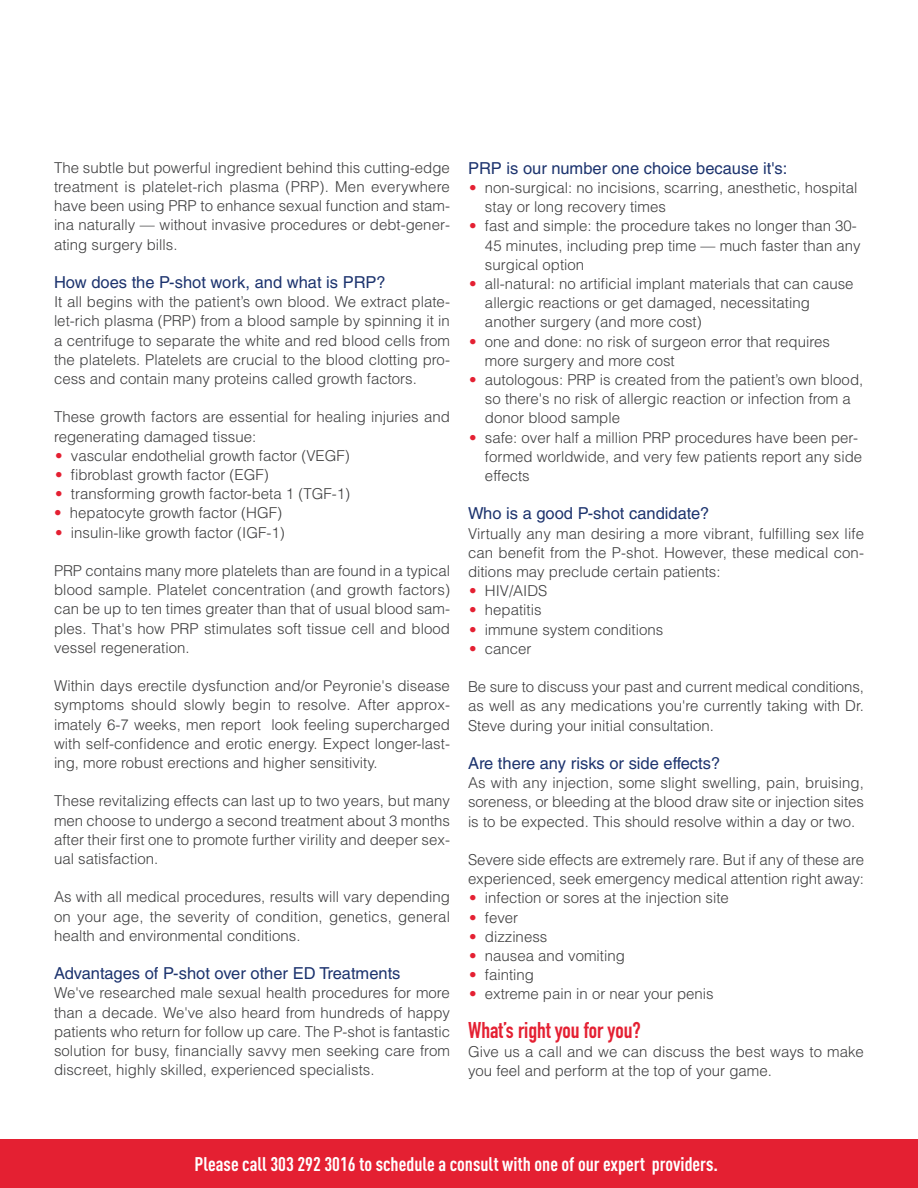
<style>
.page{position:relative;width:918px;height:1188px;background:#fff}
.page>*{position:absolute;margin:0;border:0;box-sizing:border-box;transform-origin:0 0}
.t1{font:700 22.5px "DIN Condensed";color:#e42032}
.t2{font:700 19.5px "DIN Cond";color:#fff}
.t3{font:16.5px "Helvetica LT Std";color:#1c336e}
.t4{font:300 15px/19.2px "Helvetica LT Std";color:#3e3e3f;text-align:justify}
.s1{color:#e42032}
</style>
<div class="page">
<div style="left:0;top:1140px;width:918px;height:48px;background:#e42032"></div>
<p class="t4" style="left:54px;top:159px;width:397px">The subtle but powerful ingredient behind this cutting-edge treatment is platelet-rich plasma (PRP). Men everywhere have been using PRP to enhance sexual function and stam&shy;ina naturally — without invasive procedures or debt-gener&shy;ating surgery bills.</p>
<p class="t3" style="left:54px;top:276px;width:333px">How does the P-shot work, and what is PRP?</p>
<p class="t4" style="left:54px;top:294px;width:398px">It all begins with the patient’s own blood. We extract plate&shy;let-rich plasma (PRP) from a blood sample by spinning it in a centrifuge to separate the white and red blood cells from the platelets. Platelets are crucial to the blood clotting pro&shy;cess and contain many proteins called growth factors.</p>
<p class="t4" style="left:54px;top:409px;width:397px">These growth factors are essential for healing injuries and regenerating damaged tissue:</p>
<p class="t4" style="left:55px;top:447px;width:296px"><span class="s1">•</span> vascular endothelial growth factor (VEGF)</p>
<p class="t4" style="left:55px;top:467px;width:215px"><span class="s1">•</span> fibroblast growth factor (EGF)</p>
<p class="t4" style="left:55px;top:486px;width:297px"><span class="s1">•</span> transforming growth factor-beta 1 (TGF-1)</p>
<p class="t4" style="left:54px;top:505px;width:230px"><span class="s1">•</span> hepatocyte growth factor (HGF)</p>
<p class="t4" style="left:55px;top:524px;width:231px"><span class="s1">•</span> insulin-like growth factor (IGF-1)</p>
<p class="t4" style="left:54px;top:563px;width:398px">PRP contains many more platelets than are found in a typical blood sample. Platelet concentration (and growth factors) can be up to ten times greater than that of usual blood sam&shy;ples. That's how PRP stimulates soft tissue cell and blood vessel regeneration.</p>
<p class="t4" style="left:54px;top:678px;width:398px">Within days erectile dysfunction and/or Peyronie's disease symptoms should slowly begin to resolve. After approx&shy;imately 6-7 weeks, men report look feeling supercharged with self-confidence and erotic energy. Expect longer-last&shy;ing, more robust erections and higher sensitivity.</p>
<p class="t4" style="left:54px;top:793px;width:397px">These revitalizing effects can last up to two years, but many men choose to undergo a second treatment about 3 months after their first one to promote further virility and deeper sex&shy;ual satisfaction.</p>
<p class="t4" style="left:54px;top:889px;width:398px">As with all medical procedures, results will vary depending on your age, the severity of condition, genetics, general health and environmental conditions.</p>
<p class="t3" style="left:54px;top:967px;width:348px">Advantages of P-shot over other ED Treatments</p>
<p class="t4" style="left:54px;top:985px;width:398px">We've researched male sexual health procedures for more than a decade. We've also heard from hundreds of happy patients who return for follow up care. The P-shot is fantastic solution for busy, financially savvy men seeking care from discreet, highly skilled, experienced specialists.</p>
<p class="t3" style="left:468px;top:162px;width:321px">PRP is our number one choice because it's:</p>
<p class="t4" style="left:485px;top:180px;width:374px;text-indent:-16px"><span class="s1">•</span> non-surgical: no incisions, scarring, anesthetic, hospital stay or long recovery times</p>
<p class="t4" style="left:485px;top:218px;width:377px;text-align:left;text-indent:-16px"><span class="s1">•</span> fast and simple: the procedure takes no longer than 30-<br>45 minutes, including prep time — much faster than any surgical option</p>
<p class="t4" style="left:485px;top:276px;width:370px;text-align:left;text-indent:-16px"><span class="s1">•</span> all-natural: no artificial implant materials that can cause allergic reactions or get damaged, necessitating another surgery (and more cost)</p>
<p class="t4" style="left:485px;top:333px;width:347px;text-indent:-16px"><span class="s1">•</span> one and done: no risk of surgeon error that requires more surgery and more cost</p>
<p class="t4" style="left:485px;top:372px;width:380px;text-align:left;text-indent:-16px"><span class="s1">•</span> autologous: PRP is created from the patient’s own blood, so there's no risk of allergic reaction or infection from a donor blood sample</p>
<p class="t4" style="left:485px;top:429px;width:379px;text-align:left;text-indent:-16px"><span class="s1">•</span> safe: over half a million PRP procedures have been per&shy;formed worldwide, and very few patients report any side effects</p>
<p class="t3" style="left:468px;top:508px;width:243px">Who is a good P-shot candidate?</p>
<p class="t4" style="left:468px;top:525px;width:398px">Virtually any man desiring a more vibrant, fulfilling sex life can benefit from the P-shot. However, these medical con&shy;ditions may preclude certain patients:</p>
<p class="t4" style="left:469px;top:583px;width:80px"><span class="s1">•</span> HIV/AIDS</p>
<p class="t4" style="left:469px;top:602px;width:74px"><span class="s1">•</span> hepatitis</p>
<p class="t4" style="left:469px;top:621px;width:196px"><span class="s1">•</span> immune system conditions</p>
<p class="t4" style="left:469px;top:640px;width:64px"><span class="s1">•</span> cancer</p>
<p class="t4" style="left:468px;top:679px;width:398px">Be sure to discuss your past and current medical conditions, as well as any medications you're currently taking with Dr.<br>Steve during your initial consultation.</p>
<p class="t3" style="left:468px;top:757px;width:254px">Are there any risks or side effects?</p>
<p class="t4" style="left:468px;top:775px;width:397px">As with any injection, some slight swelling, pain, bruising, soreness, or bleeding at the blood draw site or injection sites is to be expected. This should resolve within a day or two.</p>
<p class="t4" style="left:468px;top:852px;width:398px">Severe side effects are extremely rare. But if any of these are experienced, seek emergency medical attention right away:</p>
<p class="t4" style="left:469px;top:890px;width:261px"><span class="s1">•</span> infection or sores at the injection site</p>
<p class="t4" style="left:469px;top:909px;width:51px"><span class="s1">•</span> fever</p>
<p class="t4" style="left:469px;top:928px;width:80px"><span class="s1">•</span> dizziness</p>
<p class="t4" style="left:469px;top:948px;width:157px"><span class="s1">•</span> nausea and vomiting</p>
<p class="t4" style="left:469px;top:967px;width:67px"><span class="s1">•</span> fainting</p>
<p class="t4" style="left:469px;top:986px;width:246px"><span class="s1">•</span> extreme pain in or near your penis</p>
<p class="t1" style="left:468px;top:1022px;width:174px">What’s right you for you?</p>
<p class="t4" style="left:468px;top:1044px;width:397px">Give us a call and we can discuss the best ways to make you feel and perform at the top of your game.</p>
<p class="t2" style="left:194px;top:1153px;width:525px">Please call 303 292 3016 to schedule a consult with one of our expert providers.</p>
</div>
